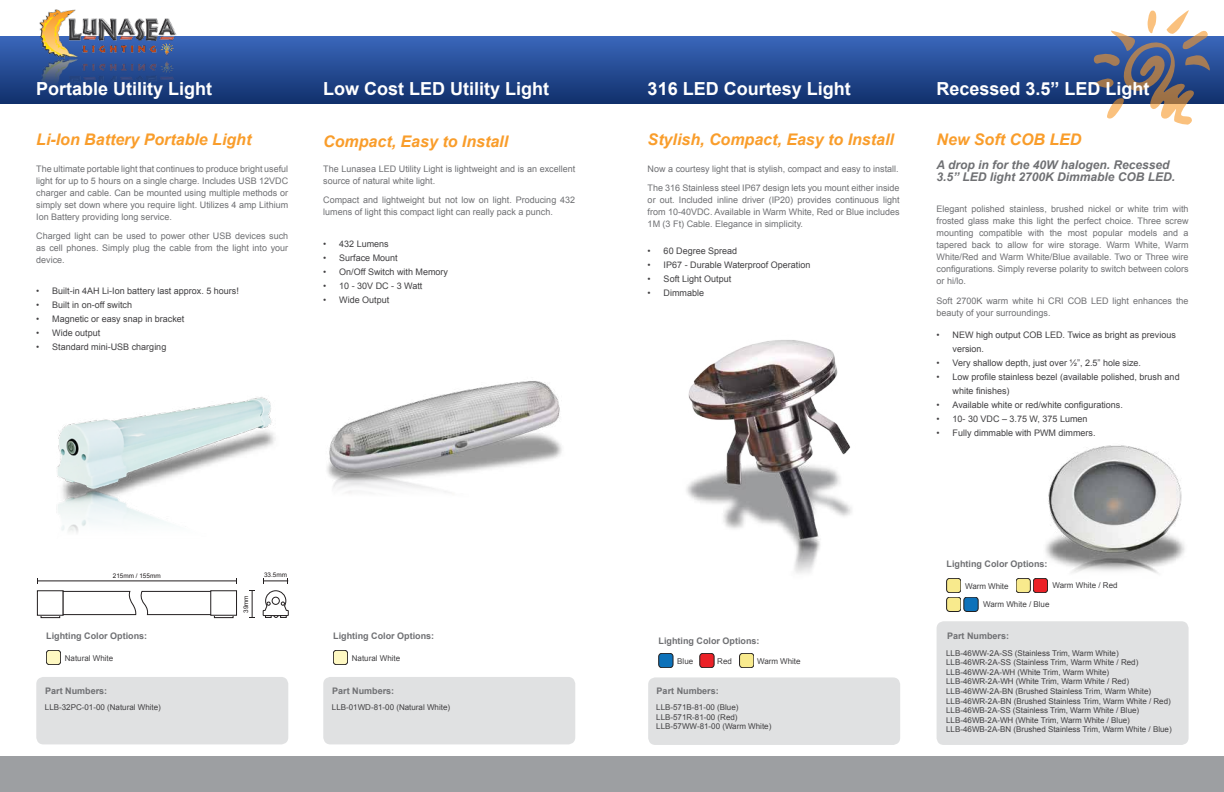
<style>
.page{position:relative;width:1224px;height:792px;background:#fff}
.page>*{position:absolute;margin:0;border:0;box-sizing:border-box;transform-origin:0 0}
.t1{font:700 18px "Arial";color:#fff}
.t2{font:italic 700 16px "Arial";color:#f99d2b}
.t3{font:italic 700 12px/12px "Arial";color:#6f7073}
.t4{font:9px/12px "Arial";color:#6f7073}
.t5{font:9px/14px "Arial";color:#414042}
.t6{font:700 9px "Arial";color:#6f7073}
.t7{font:8px/9.6px "Arial";color:#414042}
.t8{font:6.4px "Arial";color:#231f20}
</style>
<div class="page">
<div style="left:612px;top:756px;width:612px;height:36px;background:#9d9fa2"></div>
<div style="left:612px;top:36px;width:612px;height:68px;background:linear-gradient(to bottom,#3a67bb,#11316c)"></div>
<svg style="left:1092px;top:10px;width:119px;height:115px"></svg>
<div style="left:0;top:756px;width:612px;height:36px;background:#9d9fa2"></div>
<div style="left:0;top:36px;width:612px;height:68px;background:linear-gradient(to bottom,#3a67bb,#11316c)"></div>
<img style="left:36px;top:9px;width:144px;height:88px">
<img style="left:327px;top:381px;width:235px;height:112px">
<div style="left:323px;top:677px;width:252px;height:67px;background:#e0e1e2;border-radius:7px"></div>
<div style="left:333px;top:650px;width:15px;height:15px;background:#fef8c2;border-radius:3px"></div>
<div style="left:333px;top:650px;width:15px;height:15px;border:1px solid #221f1f;border-radius:3px"></div>
<div style="left:648px;top:677px;width:252px;height:68px;background:#e0e1e2;border-radius:7px"></div>
<img style="left:686px;top:340px;width:166px;height:233px">
<div style="left:740px;top:653px;width:14px;height:15px;background:#f8ea8d;border-radius:3px"></div>
<div style="left:740px;top:653px;width:14px;height:15px;border:1px solid #221f1f;border-radius:3px"></div>
<div style="left:700px;top:653px;width:14px;height:15px;background:#eb2127;border-radius:3px"></div>
<div style="left:700px;top:653px;width:14px;height:15px;border:1px solid #221f1f;border-radius:3px"></div>
<div style="left:659px;top:653px;width:14px;height:15px;background:#0d72ba;border-radius:3px"></div>
<div style="left:659px;top:653px;width:14px;height:15px;border:1px solid #221f1f;border-radius:3px"></div>
<div style="left:937px;top:621px;width:252px;height:124px;background:#e0e1e2;border-radius:7px"></div>
<div style="left:947px;top:578px;width:14px;height:15px;background:#f8ea8d;border-radius:3px"></div>
<div style="left:947px;top:578px;width:14px;height:15px;border:1px solid #221f1f;border-radius:3px"></div>
<div style="left:1033px;top:578px;width:15px;height:15px;background:#eb2127;border-radius:3px"></div>
<div style="left:1033px;top:578px;width:15px;height:15px;border:1px solid #221f1f;border-radius:3px"></div>
<div style="left:1016px;top:578px;width:14px;height:15px;background:#f8ea8d;border-radius:3px"></div>
<div style="left:1016px;top:578px;width:14px;height:15px;border:1px solid #221f1f;border-radius:3px"></div>
<div style="left:964px;top:597px;width:14px;height:15px;background:#0d72ba;border-radius:3px"></div>
<div style="left:964px;top:597px;width:14px;height:15px;border:1px solid #221f1f;border-radius:3px"></div>
<div style="left:947px;top:597px;width:14px;height:15px;background:#f8ea8d;border-radius:3px"></div>
<div style="left:947px;top:597px;width:14px;height:15px;border:1px solid #221f1f;border-radius:3px"></div>
<svg style="left:263px;top:590px;width:26px;height:28px"></svg>
<div style="left:41px;top:615px;width:19px;height:3px;border:1px solid #231f20"></div>
<svg style="left:63px;top:591px;width:148px;height:24px"></svg>
<div style="left:214px;top:615px;width:19px;height:3px;border:1px solid #231f20"></div>
<hr style="left:38px;top:581px;width:198px;height:1px;background:#231f20">
<svg style="left:250px;top:590px;width:5px;height:28px"></svg>
<svg style="left:281px;top:578px;width:8px;height:5px"></svg>
<img style="left:46px;top:397px;width:235px;height:186px">
<div style="left:36px;top:677px;width:252px;height:67px;background:#e0e1e2;border-radius:7px"></div>
<div style="left:46px;top:650px;width:15px;height:15px;background:#fef8c2;border-radius:3px"></div>
<div style="left:46px;top:650px;width:15px;height:15px;border:1px solid #221f1f;border-radius:3px"></div>
<img style="left:1038px;top:445px;width:147px;height:146px">
<h1 class="t1" style="left:36px;top:77px;width:178px">Portable Utility Light</h1>
<h2 class="t2" style="left:36px;top:129px;width:217px">Li-Ion Battery Portable Light</h2>
<p class="t4" style="left:36px;top:163px;width:254px;text-align:justify">The ultimate portable light that continues to produce bright useful light for up to 5 hours on a single charge. Includes USB 12VDC charger and cable. Can be mounted using multiple methods or simply set down where you require light. Utilizes 4 amp Lithium Ion Battery providing long service.</p>
<p class="t4" style="left:36px;top:230px;width:253px;text-align:justify">Charged light can be used to power other USB devices such as cell phones. Simply plug the cable from the light into your device.</p>
<p class="t5" style="left:36px;top:284px;width:204px">• Built-in 4AH Li-Ion battery last approx. 5 hours!</p>
<p class="t5" style="left:36px;top:298px;width:97px">• Built in on-off switch</p>
<p class="t5" style="left:36px;top:312px;width:150px">• Magnetic or easy snap in bracket</p>
<p class="t5" style="left:36px;top:326px;width:66px">• Wide output</p>
<p class="t5" style="left:36px;top:340px;width:132px">• Standard mini-USB charging</p>
<h1 class="t1" style="left:323px;top:77px;width:228px">Low Cost LED Utility Light</h1>
<h2 class="t2" style="left:323px;top:131px;width:186px">Compact, Easy to Install</h2>
<p class="t4" style="left:323px;top:163px;width:254px">The Lunasea LED Utility Light is lightweight and is an excellent source of natural white light.</p>
<p class="t4" style="left:323px;top:194px;width:254px">Compact and lightweight but not low on light. Producing 432 lumens of light this compact light can really pack a punch.</p>
<p class="t5" style="left:323px;top:237px;width:67px">• 432 Lumens</p>
<p class="t5" style="left:323px;top:251px;width:76px">• Surface Mount</p>
<p class="t5" style="left:323px;top:265px;width:126px">• On/Off Switch with Memory</p>
<p class="t5" style="left:323px;top:279px;width:101px">• 10 - 30V DC - 3 Watt</p>
<p class="t5" style="left:323px;top:293px;width:68px">• Wide Output</p>
<p class="t8" style="left:113px;top:571px;width:49px">215mm / 155mm</p>
<p class="t8" style="left:264px;top:570px;width:25px">33.5mm</p>
<p class="t8" style="left:242px;top:613px;width:19px;rotate:-90deg">39mm</p>
<p class="t6" style="left:46px;top:630px;width:102px">Lighting Color Options:</p>
<p class="t7" style="left:65px;top:653px;width:50px">Natural White</p>
<p class="t6" style="left:333px;top:630px;width:102px">Lighting Color Options:</p>
<p class="t7" style="left:352px;top:653px;width:50px">Natural White</p>
<p class="t6" style="left:45px;top:684px;width:64px">Part Numbers:</p>
<p class="t7" style="left:45px;top:702px;width:118px">LLB-32PC-01-00 (Natural White)</p>
<p class="t6" style="left:332px;top:684px;width:64px">Part Numbers:</p>
<p class="t7" style="left:332px;top:702px;width:120px">LLB-01WD-81-00 (Natural White)</p>
<h1 class="t1" style="left:648px;top:77px;width:205px">316 LED Courtesy Light</h1>
<h2 class="t2" style="left:648px;top:129px;width:248px">Stylish, Compact, Easy to Install</h2>
<p class="t4" style="left:648px;top:159px;width:253px;line-height:19.2px">Now a courtesy light that is stylish, compact and easy to install.<br>The 316 Stainless steel IP67 design lets you mount either inside</p>
<p class="t4" style="left:648px;top:194px;width:253px;text-align:justify">or out. Included inline driver (IP20) provides continuous light from 10-40VDC. Available in Warm White, Red or Blue includes 1M (3 Ft) Cable. Elegance in simplicity.</p>
<p class="t5" style="left:648px;top:244px;width:91px">• 60 Degree Spread</p>
<p class="t5" style="left:648px;top:258px;width:164px">• IP67 - Durable Waterproof Operation</p>
<p class="t5" style="left:648px;top:272px;width:85px">• Soft Light Output</p>
<p class="t5" style="left:648px;top:286px;width:58px">• Dimmable</p>
<h1 class="t1" style="left:937px;top:77px;width:215px">Recessed 3.5” LED Light</h1>
<h2 class="t2" style="left:937px;top:129px;width:146px">New Soft COB LED</h2>
<h3 class="t3" style="left:937px;top:159px;width:240px">A drop in for the 40W halogen. Recessed<br>3.5” LED light 2700K Dimmable COB LED.</h3>
<p class="t4" style="left:937px;top:203px;width:254px;text-align:justify">Elegant polished stainless, brushed nickel or white trim with frosted glass make this light the perfect choice. Three screw mounting compatible with the most popular models and a tapered back to allow for wire storage. Warm White, Warm White/Red and Warm White/Blue available. Two or Three wire configurations. Simply reverse polarity to switch between colors or hi/lo.</p>
<p class="t4" style="left:937px;top:294px;width:253px">Soft 2700K warm white hi CRI COB LED light enhances the beauty of your surroundings.</p>
<p class="t5" style="left:953px;top:328px;width:225px;text-indent:-16px">• NEW high output COB LED. Twice as bright as previous version.</p>
<p class="t5" style="left:937px;top:356px;width:206px">• Very shallow depth, just over ½”, 2.5” hole size.</p>
<p class="t5" style="left:953px;top:370px;width:229px;text-indent:-16px">• Low profile stainless bezel (available polished, brush and white finishes)</p>
<p class="t5" style="left:937px;top:398px;width:188px">• Available white or red/white configurations.</p>
<p class="t5" style="left:937px;top:412px;width:153px">• 10- 30 VDC – 3.75 W, 375 Lumen</p>
<p class="t5" style="left:937px;top:426px;width:161px">• Fully dimmable with PWM dimmers.</p>
<p class="t6" style="left:659px;top:635px;width:102px">Lighting Color Options:</p>
<p class="t7" style="left:677px;top:656px;width:18px">Blue</p>
<p class="t7" style="left:717px;top:656px;width:16px">Red</p>
<p class="t7" style="left:757px;top:656px;width:45px">Warm White</p>
<p class="t6" style="left:657px;top:685px;width:64px">Part Numbers:</p>
<p class="t7" style="left:656px;top:703px;width:117px">LLB-571B-81-00 (Blue)<br>LLB-571R-81-00 (Red)<br>LLB-57WW-81-00 (Warm White)</p>
<p class="t6" style="left:947px;top:558px;width:102px">Lighting Color Options:</p>
<p class="t7" style="left:965px;top:581px;width:45px">Warm White</p>
<p class="t7" style="left:1053px;top:581px;width:67px">Warm White / Red</p>
<p class="t7" style="left:983px;top:600px;width:68px">Warm White / Blue</p>
<p class="t6" style="left:947px;top:630px;width:64px">Part Numbers:</p>
<p class="t7" style="left:946px;top:648px;width:227px">LLB-46WW-2A-SS (Stainless Trim, Warm White)<br>LLB-46WR-2A-SS (Stainless Trim, Warm White / Red)<br>LLB-46WW-2A-WH (White Trim, Warm White)<br>LLB-46WR-2A-WH (White Trim, Warm White / Red)<br>LLB-46WW-2A-BN (Brushed Stainless Trim, Warm White)<br>LLB-46WR-2A-BN (Brushed Stainless Trim, Warm White / Red)<br>LLB-46WB-2A-SS (Stainless Trim, Warm White / Blue)<br>LLB-46WB-2A-WH (White Trim, Warm White / Blue)<br>LLB-46WB-2A-BN (Brushed Stainless Trim, Warm White / Blue)</p>
</div>
